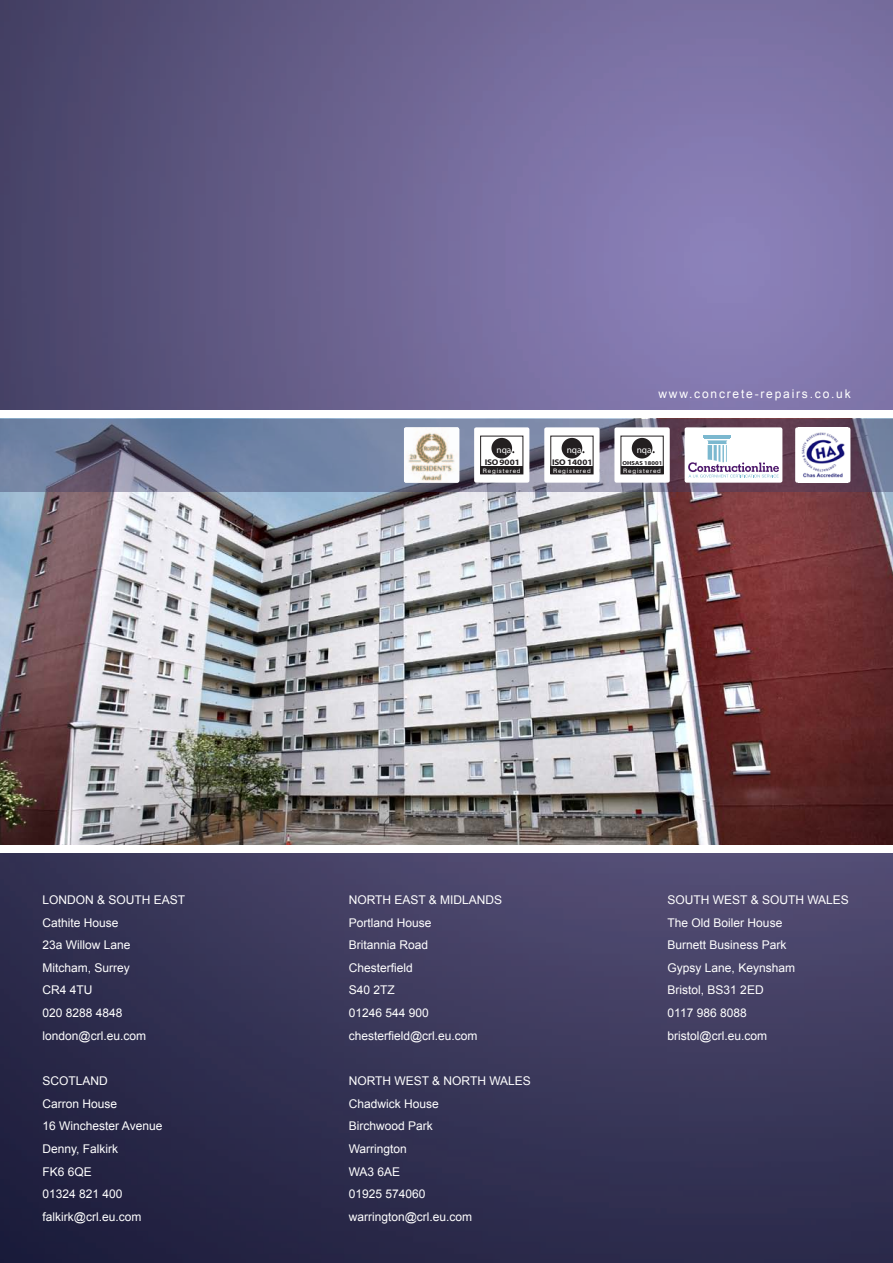
<style>
.page{position:relative;width:893px;height:1263px;background:#fff}
.page>*{position:absolute;margin:0;border:0;box-sizing:border-box;transform-origin:0 0}
.t1{font:12px "Arial";color:#fff}
.t2{font:12px "Arial";letter-spacing:.15em;color:#fff}
.t3{font:9.45px "Myriad Pro";letter-spacing:-.01em;color:#fff}
.t4{font:700 8.25px "Myriad Pro";color:#231f20;scale:1.11 1}
.t5{font:6.15px "Swiss 721 BT";letter-spacing:.14em;color:#fff}
.t6{font:700 5.85px "Myriad Pro";letter-spacing:.01em;color:#231f20;scale:1.11 1}
</style>
<div class="page">
<img style="left:0;top:0;width:893px;height:1263px">
<div style="left:0;top:410px;width:893px;height:443px;background:#fff"></div>
<img style="left:0;top:491px;width:893px;height:353px">
<svg style="left:0;top:419px;width:893px;height:72px;background:#6e7491"></svg>
<div style="left:795px;top:427px;width:55px;height:56px;background:#fff;border-radius:2px"></div>
<img style="left:801px;top:432px;width:44px;height:46px">
<div style="left:685px;top:427px;width:97px;height:56px;background:#fff;border-radius:2px"></div>
<hr style="left:703px;top:435px;width:28px;height:2px;background:#7bb8cf">
<svg style="left:688px;top:438px;width:91px;height:39px"></svg>
<img style="left:404px;top:427px;width:55px;height:56px">
<div style="left:544px;top:427px;width:56px;height:56px;background:#fff;border-radius:2px"></div>
<div style="left:551px;top:466px;width:42px;height:8px;background:#231f20"></div>
<div style="left:551px;top:436px;width:42px;height:38px;border:1px solid #231f20"></div>
<div style="left:562px;top:438px;width:20px;height:20px;background:#231f20;border-radius:50%"></div>
<div style="left:614px;top:427px;width:56px;height:56px;background:#fff;border-radius:2px"></div>
<div style="left:621px;top:466px;width:42px;height:8px;background:#231f20"></div>
<div style="left:621px;top:436px;width:42px;height:38px;border:1px solid #231f20"></div>
<div style="left:632px;top:438px;width:20px;height:20px;background:#231f20;border-radius:50%"></div>
<div style="left:474px;top:427px;width:55px;height:56px;background:#fff;border-radius:2px"></div>
<div style="left:480px;top:466px;width:43px;height:8px;background:#231f20"></div>
<div style="left:480px;top:436px;width:43px;height:38px;border:1px solid #231f20"></div>
<div style="left:491px;top:438px;width:21px;height:20px;background:#231f20;border-radius:50%"></div>
<p class="t3" style="left:497px;top:444px;width:16px">nqa</p>
<p class="t5" style="left:483px;top:467px;width:39px">Registered</p>
<p class="t4" style="left:485px;top:457px;width:33px">ISO 9001</p>
<p class="t3" style="left:567px;top:444px;width:16px">nqa</p>
<p class="t5" style="left:553px;top:467px;width:39px">Registered</p>
<p class="t4" style="left:552px;top:457px;width:38px">ISO 14001</p>
<p class="t2" style="left:658px;top:386px;width:194px">www.concrete-repairs.co.uk</p>
<p class="t3" style="left:637px;top:444px;width:16px">nqa</p>
<p class="t5" style="left:623px;top:467px;width:39px">Registered</p>
<p class="t6" style="left:622px;top:459px;width:38px">OHSAS 18001</p>
<p class="t1" style="left:43px;top:891px;width:144px">LONDON &amp; SOUTH EAST</p>
<p class="t1" style="left:43px;top:914px;width:78px">Cathite House</p>
<p class="t1" style="left:43px;top:937px;width:90px">23a Willow Lane</p>
<p class="t1" style="left:43px;top:959px;width:89px">Mitcham, Surrey</p>
<p class="t1" style="left:43px;top:982px;width:52px">CR4 4TU</p>
<p class="t1" style="left:43px;top:1004px;width:82px">020 8288 4848</p>
<p class="t1" style="left:43px;top:1027px;width:105px">london@crl.eu.com</p>
<p class="t1" style="left:43px;top:1072px;width:67px">SCOTLAND</p>
<p class="t1" style="left:43px;top:1095px;width:76px">Carron House</p>
<p class="t1" style="left:43px;top:1118px;width:121px">16 Winchester Avenue</p>
<p class="t1" style="left:43px;top:1140px;width:77px">Denny, Falkirk</p>
<p class="t1" style="left:43px;top:1163px;width:51px">FK6 6QE</p>
<p class="t1" style="left:43px;top:1186px;width:82px">01324 821 400</p>
<p class="t1" style="left:43px;top:1208px;width:100px">falkirk@crl.eu.com</p>
<p class="t1" style="left:349px;top:891px;width:155px">NORTH EAST &amp; MIDLANDS</p>
<p class="t1" style="left:349px;top:914px;width:84px">Portland House</p>
<p class="t1" style="left:349px;top:937px;width:81px">Britannia Road</p>
<p class="t1" style="left:349px;top:959px;width:66px">Chesterfield</p>
<p class="t1" style="left:349px;top:982px;width:48px">S40 2TZ</p>
<p class="t1" style="left:349px;top:1004px;width:82px">01246 544 900</p>
<p class="t1" style="left:349px;top:1027px;width:130px">chesterfield@crl.eu.com</p>
<p class="t1" style="left:349px;top:1072px;width:184px">NORTH WEST &amp; NORTH WALES</p>
<p class="t1" style="left:349px;top:1095px;width:92px">Chadwick House</p>
<p class="t1" style="left:349px;top:1118px;width:86px">Birchwood Park</p>
<p class="t1" style="left:349px;top:1140px;width:60px">Warrington</p>
<p class="t1" style="left:349px;top:1163px;width:53px">WA3 6AE</p>
<p class="t1" style="left:349px;top:1186px;width:78px">01925 574060</p>
<p class="t1" style="left:349px;top:1208px;width:125px">warrington@crl.eu.com</p>
<p class="t1" style="left:668px;top:891px;width:183px">SOUTH WEST &amp; SOUTH WALES</p>
<p class="t1" style="left:668px;top:914px;width:116px">The Old Boiler House</p>
<p class="t1" style="left:668px;top:937px;width:120px">Burnett Business Park</p>
<p class="t1" style="left:668px;top:959px;width:129px">Gypsy Lane, Keynsham</p>
<p class="t1" style="left:668px;top:982px;width:98px">Bristol, BS31 2ED</p>
<p class="t1" style="left:668px;top:1004px;width:81px">0117 986 8088</p>
<p class="t1" style="left:668px;top:1027px;width:101px">bristol@crl.eu.com</p>
</div>
